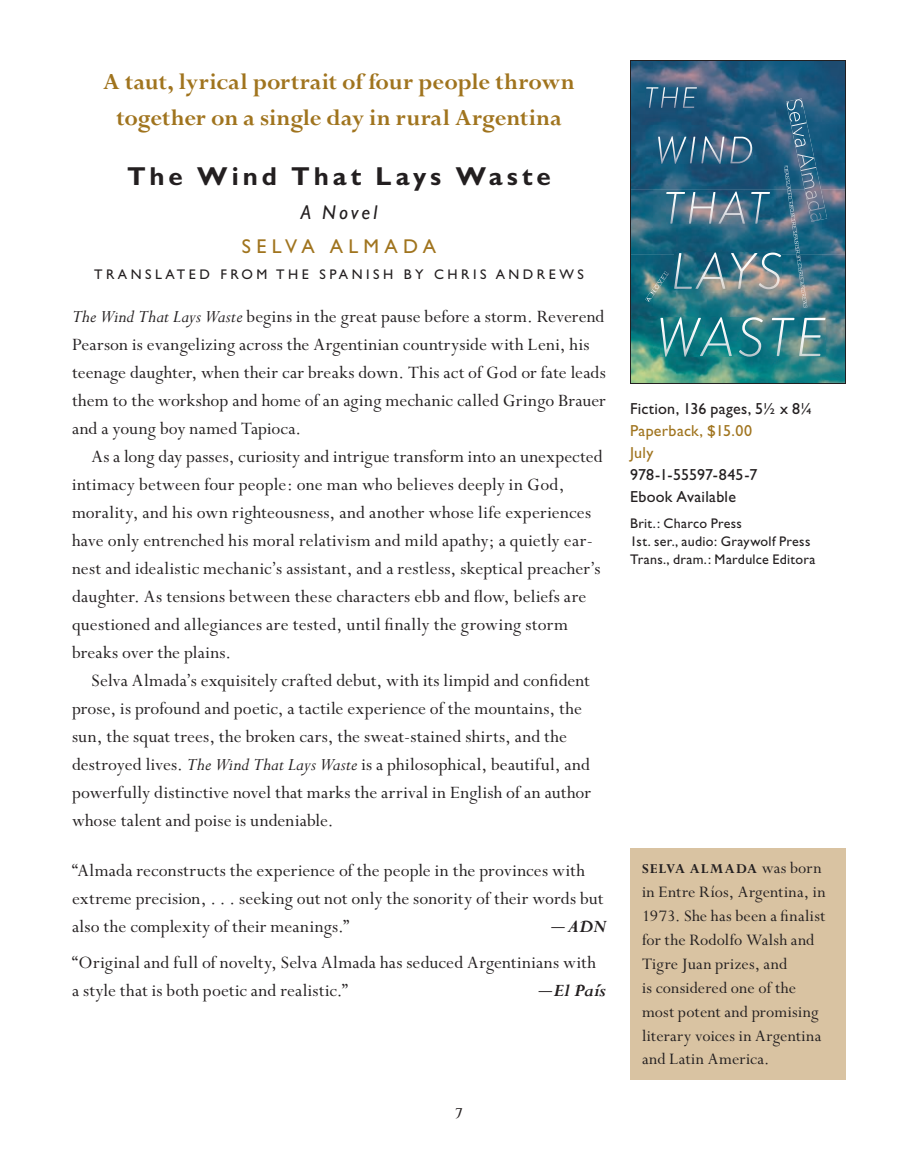
<style>
.page{position:relative;width:918px;height:1152px;background:#fff}
.page>*{position:absolute;margin:0;border:0;box-sizing:border-box;transform-origin:0 0}
.t1{font:700 26px "Gill Sans";letter-spacing:.15em;color:#231f20}
.t2{font:700 25px/36px "Perpetua";color:#a0741e;text-align:center}
.t3{font:20px "Gill Sans";letter-spacing:.265em;color:#a0741e}
.t4{font:italic 20px "Gill Sans";letter-spacing:.155em;color:#231f20}
.t5{font:19.6px/28px "Perpetua";letter-spacing:.01em;color:#231f20}
.t6{font:italic 700 19.6px "Perpetua";letter-spacing:-.01em;color:#231f20}
.t7{font:18px/24px "Perpetua";letter-spacing:.01em;color:#231f20}
.t8{font:16px/22px "Gill Sans";letter-spacing:.015em;color:#231f20}
.t9{font:16px/22px "Gill Sans";letter-spacing:.02em;color:#a0741e}
.t10{font:700 15px "Perpetua";letter-spacing:.075em;color:#231f20}
.t11{font:14px/18px "Gill Sans";letter-spacing:.025em;color:#231f20}
.t12{font:14px "Gill Sans";letter-spacing:.25em;color:#231f20}
.s1{font-style:italic}
.s2{font-family:"Veljovic"}
.s3{font-weight:700;font-style:italic}
.s4{font-family:"Veljovic";font-weight:400;font-style:normal}
.s5{font-weight:400;font-size:18px}
</style>
<div class="page">
<img style="left:632px;top:62px;width:212px;height:320px">
<img style="left:784px;top:166px;width:23px;height:142px">
<img style="left:658px;top:136px;width:94px;height:28px">
<img style="left:646px;top:87px;width:51px;height:21px">
<img style="left:666px;top:192px;width:104px;height:32px">
<img style="left:674px;top:253px;width:107px;height:36px">
<img style="left:661px;top:317px;width:164px;height:40px">
<img style="left:645px;top:271px;width:24px;height:31px">
<img style="left:786px;top:98px;width:41px;height:124px">
<div style="left:630px;top:60px;width:216px;height:324px;border:1px solid #231f20"></div>
<div style="left:630px;top:848px;width:216px;height:232px;background:#d9c3a2"></div>
<p class="t2" style="left:103px;top:65px;width:473px">A taut, lyrical portrait of four people thrown together on a single day in rural Argentina</p>
<h1 class="t1" style="left:127px;top:161px;width:425px">The Wind That Lays Waste</h1>
<p class="t4" style="left:301px;top:201px;width:78px">A Novel</p>
<p class="t3" style="left:242px;top:235px;width:196px">SELVA ALMADA</p>
<p class="t12" style="left:94px;top:267px;width:491px">TRANSLATED FROM THE SPANISH BY CHRIS ANDREWS</p>
<p class="t5" style="left:72px;top:303px;width:535px"><span class="s1">The Wind That Lays Waste</span> begins in the great pause before a storm. Reverend Pearson is evangelizing across the Argentinian countryside with Leni, his teenage daughter, when their car breaks down. This act of God or fate leads them to the workshop and home of an aging mechanic called Gringo Brauer and a young boy named Tapioca.</p>
<p class="t5" style="left:72px;top:443px;width:532px;text-indent:20px">As a long day passes, curiosity and intrigue transform into an unexpected intimacy between four people: one man who believes deeply in God, morality, and his own righteousness, and another whose life experiences have only entrenched his moral relativism and mild apathy; a quietly ear&shy;nest and idealistic mechanic’s assistant, and a restless, skeptical preacher’s daughter. As tensions between these characters ebb and flow, beliefs are questioned and allegiances are tested, until finally the growing storm breaks over the plains.</p>
<p class="t5" style="left:72px;top:667px;width:521px;text-indent:20px">Selva Almada’s exquisitely crafted debut, with its limpid and confident prose, is profound and poetic, a tactile experience of the mountains, the sun, the squat trees, the broken cars, the sweat-stained shirts, and the destroyed lives. <span class="s1">The Wind That Lays Waste</span> is a philosophical, beautiful, and powerfully distinctive novel that marks the arrival in English of an author whose talent and poise is undeniable.</p>
<p class="t5" style="left:72px;top:857px;width:533px">“Almada reconstructs the experience of the people in the provinces with extreme precision, . . . seeking out not only the sonority of their words but also the complexity of their meanings.”</p>
<p class="t5" style="left:72px;top:909px;width:536px;line-height:36px;text-indent:478px"><span class="s2">—</span><span class="s3">ADN </span>“Original and full of novelty, Selva Almada has seduced Argentinians with</p>
<p class="t5" style="left:72px;top:977px;width:277px">a style that is both poetic and realistic.”</p>
<p class="t6" style="left:537px;top:980px;width:71px"><span class="s4">—</span>El País</p>
<p class="t8" style="left:630px;top:398px;width:185px">Fiction, 136 pages, 5½ x 8¼</p>
<p class="t9" style="left:630px;top:420px;width:124px">Paperback, $15.00<br>July</p>
<p class="t8" style="left:630px;top:464px;width:129px">978-1-55597-845-7<br>Ebook Available</p>
<p class="t11" style="left:630px;top:515px;width:187px">Brit.: Charco Press<br>1st. ser., audio: Graywolf Press<br>Trans., dram.: Mardulce Editora</p>
<p class="t10" style="left:642px;top:860px;width:181px">SELVA ALMADA <span class="s5">was born</span></p>
<p class="t7" style="left:642px;top:880px;width:185px">in Entre Ríos, Argentina, in<br>1973. She has been a finalist for the Rodolfo Walsh and<br>Tigre Juan prizes, and<br>is considered one of the most potent and promising literary voices in Argentina and Latin America.</p>
</div>
